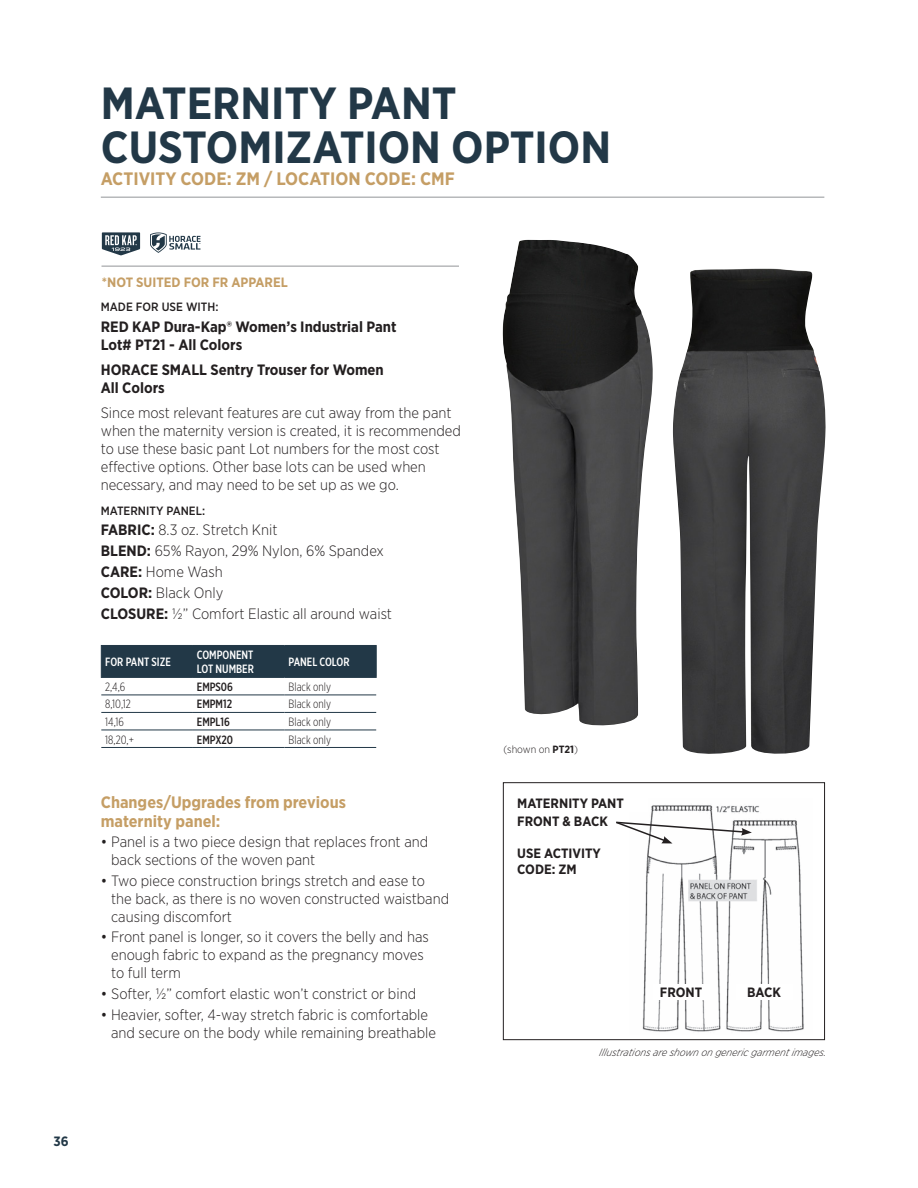
<style>
.page{position:relative;width:918px;height:1188px;background:#fff}
.page>*{position:absolute;margin:0;border:0;box-sizing:border-box;transform-origin:0 0}
.t1{font:700 45px/43.5px "Gotham Narrow";color:#223847}
.t2{font:700 18px "Gotham Narrow";color:#c59e65}
.Head_1{font:700 16.5px/19.5px "Gotham Narrow";color:#c59e65}
.Head_1-2{font:300 15px/18px "Gotham Narrow";color:#231f20}
.Head_1-3{font:700 15px/18px "Gotham Narrow";color:#231f20}
.Head_1-4{font:700 13.5px/18px "Gotham Narrow";color:#231f20}
.t3{font:700 13.5px "Gotham Narrow";color:#c59e65}
.t4{font:700 13.5px "Gotham Narrow";color:#223847}
.t5{font:300 12px "Gotham X Narrow";color:#231f20}
.t6{font:500 12px/14.4px "Gotham X Narrow";color:#fff}
.Head_1-5{font:500 12px "Gotham Narrow";color:#231f20}
.t7{font:500 12px "Gotham X Narrow";color:#231f20}
.Head_1-6{font:italic 300 10.5px "Gotham Narrow";color:#231f20}
.t8{font:300 10.5px "Gotham Narrow";color:#231f20}
.s1{font-weight:700}
.s2{font-weight:400}
</style>
<div class="page">
<hr style="left:101px;top:197px;width:723px;height:1px;background:#939598">
<hr style="left:102px;top:266px;width:357px;height:1px;background:#939598">
<div style="left:102px;top:646px;width:274px;height:31px;background:#223847"></div>
<hr style="left:101px;top:646px;width:1px;height:31px;background:#223847">
<hr style="left:101px;top:645px;width:92px;height:1px;background:#223847">
<hr style="left:193px;top:645px;width:92px;height:1px;background:#223847">
<hr style="left:285px;top:645px;width:92px;height:1px;background:#223847">
<hr style="left:192px;top:646px;width:1px;height:31px;background:#223847">
<hr style="left:284px;top:646px;width:1px;height:31px;background:#223847">
<hr style="left:376px;top:646px;width:1px;height:31px;background:#223847">
<hr style="left:101px;top:677px;width:92px;height:1px;background:#223847">
<hr style="left:193px;top:677px;width:92px;height:1px;background:#223847">
<hr style="left:285px;top:677px;width:92px;height:1px;background:#223847">
<hr style="left:101px;top:694px;width:92px;height:1px;background:#223847">
<hr style="left:193px;top:694px;width:92px;height:1px;background:#223847">
<hr style="left:285px;top:694px;width:91px;height:1px;background:#223847">
<hr style="left:101px;top:712px;width:92px;height:1px;background:#223847">
<hr style="left:193px;top:712px;width:92px;height:1px;background:#223847">
<hr style="left:285px;top:712px;width:91px;height:1px;background:#223847">
<hr style="left:101px;top:729px;width:92px;height:1px;background:#223847">
<hr style="left:193px;top:729px;width:92px;height:1px;background:#223847">
<hr style="left:285px;top:729px;width:91px;height:1px;background:#223847">
<hr style="left:101px;top:747px;width:92px;height:1px;background:#223847">
<hr style="left:193px;top:747px;width:92px;height:1px;background:#223847">
<hr style="left:285px;top:747px;width:91px;height:1px;background:#223847">
<div style="left:503px;top:782px;width:322px;height:258px;border:1px solid #231f20"></div>
<img style="left:642px;top:805px;width:162px;height:227px">
<svg style="left:616px;top:820px;width:136px;height:23px"></svg>
<div style="left:653px;top:985px;width:56px;height:15px;background:#fff"></div>
<div style="left:736px;top:985px;width:56px;height:15px;background:#fff"></div>
<img style="left:502px;top:240px;width:151px;height:486px">
<img style="left:672px;top:269px;width:154px;height:485px">
<svg style="left:150px;top:232px;width:51px;height:21px"></svg>
<svg style="left:102px;top:232px;width:38px;height:23px"></svg>
<p class="t1" style="left:101px;top:81px;width:512px">MATERNITY PANT<br>CUSTOMIZATION OPTION</p>
<p class="t2" style="left:101px;top:168px;width:355px">ACTIVITY CODE: ZM / LOCATION CODE: CMF</p>
<p class="t3" style="left:102px;top:274px;width:187px">*NOT SUITED FOR FR APPAREL</p>
<p class="Head_1-5" style="left:101px;top:300px;width:119px">MADE FOR USE WITH:</p>
<p class="Head_1-3" style="left:101px;top:317px;width:297px">RED KAP Dura-Kap® Women’s Industrial Pant<br>Lot# PT21 - All Colors</p>
<p class="Head_1-3" style="left:101px;top:361px;width:284px">HORACE SMALL Sentry Trouser for Women<br>All Colors</p>
<p class="Head_1-2" style="left:101px;top:404px;width:361px">Since most relevant features are cut away from the pant when the maternity version is created, it is recommended to use these basic pant Lot numbers for the most cost effective options. Other base lots can be used when necessary, and may need to be set up as we go.</p>
<p class="Head_1-5" style="left:101px;top:504px;width:106px">MATERNITY PANEL:</p>
<p class="Head_1-2" style="left:101px;top:521px;width:178px"><span class="s1">FABRIC:</span> 8.3 oz. Stretch Knit</p>
<p class="Head_1-2" style="left:101px;top:542px;width:285px"><span class="s1">BLEND:</span> 65% Rayon, 29% Nylon, 6% Spandex</p>
<p class="Head_1-2" style="left:101px;top:563px;width:123px"><span class="s1">CARE:</span> Home Wash</p>
<p class="Head_1-2" style="left:101px;top:584px;width:124px"><span class="s1">COLOR:</span> Black Only</p>
<p class="Head_1-2" style="left:101px;top:605px;width:293px"><span class="s1">CLOSURE:</span> ½” Comfort Elastic all around waist</p>
<p class="t6" style="left:105px;top:655px;width:67px">FOR PANT SIZE</p>
<p class="t6" style="left:197px;top:647px;width:59px">COMPONENT<br>LOT NUMBER</p>
<p class="t6" style="left:289px;top:655px;width:63px">PANEL COLOR</p>
<p class="t5" style="left:105px;top:679px;width:21px">2,4,6</p>
<p class="t7" style="left:197px;top:679px;width:38px">EMPS06</p>
<p class="t5" style="left:289px;top:679px;width:44px">Black only</p>
<p class="t5" style="left:105px;top:697px;width:27px">8,10,12</p>
<p class="t7" style="left:197px;top:697px;width:37px">EMPM12</p>
<p class="t5" style="left:289px;top:697px;width:44px">Black only</p>
<p class="t5" style="left:105px;top:714px;width:20px">14,16</p>
<p class="t7" style="left:197px;top:714px;width:35px">EMPL16</p>
<p class="t5" style="left:289px;top:714px;width:44px">Black only</p>
<p class="t5" style="left:105px;top:732px;width:30px">18,20,+</p>
<p class="t7" style="left:197px;top:732px;width:38px">EMPX20</p>
<p class="t5" style="left:289px;top:732px;width:44px">Black only</p>
<p class="Head_1" style="left:101px;top:792px;width:247px">Changes/Upgrades from previous maternity panel:</p>
<p class="Head_1-2" style="left:111px;top:832px;width:319px;text-indent:-10px"><span class="s2">•</span> Panel is a two piece design that replaces front and back sections of the woven pant</p>
<p class="Head_1-2" style="left:111px;top:871px;width:340px;text-indent:-10px"><span class="s2">•</span> Two piece construction brings stretch and ease to the back, as there is no woven constructed waistband causing discomfort</p>
<p class="Head_1-2" style="left:111px;top:928px;width:319px;text-indent:-10px"><span class="s2">•</span> Front panel is longer, so it covers the belly and has enough fabric to expand as the pregnancy moves to full term</p>
<p class="Head_1-2" style="left:101px;top:985px;width:317px"><span class="s2">•</span> Softer, ½” comfort elastic won’t constrict or bind</p>
<p class="Head_1-2" style="left:111px;top:1005px;width:326px;text-indent:-10px"><span class="s2">•</span> Heavier, softer, 4-way stretch fabric is comfortable and secure on the body while remaining breathable</p>
<p class="t4" style="left:54px;top:1133px;width:17px">36</p>
<p class="t8" style="left:504px;top:743px;width:76px">(shown on <span class="s1">PT21</span>)</p>
<p class="Head_1-4" style="left:517px;top:794px;width:108px">MATERNITY PANT<br>FRONT &amp; BACK</p>
<p class="Head_1-4" style="left:517px;top:845px;width:85px;line-height:16.5px">USE ACTIVITY<br>CODE: ZM</p>
<p class="Head_1-4" style="left:660px;top:983px;width:44px">FRONT</p>
<p class="Head_1-4" style="left:747px;top:983px;width:35px">BACK</p>
<p class="Head_1-6" style="left:599px;top:1046px;width:231px">Illustrations are shown on generic garmentimages.</p>
</div>
